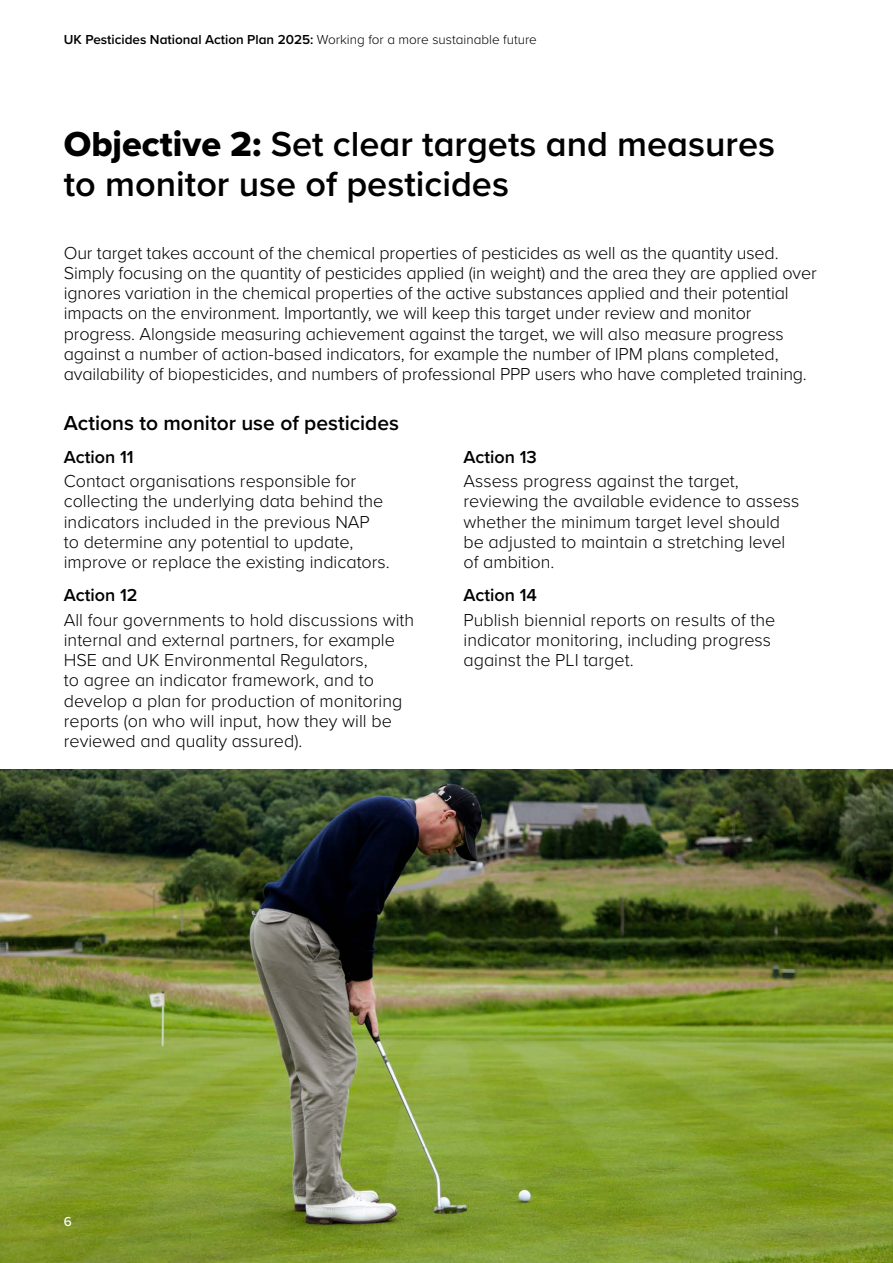
<style>
.page{position:relative;width:893px;height:1263px;background:#fff}
.page>*{position:absolute;margin:0;border:0;box-sizing:border-box;transform-origin:0 0}
.H1_Heading{font:600 36px/39.8px "Proxima Nova";color:#000}
.H2_Sub_Spanned{font:600 21px "Proxima Nova";color:#000}
.Body_text{font:300 18px/20.2px "Proxima Nova";color:#000}
.Body_Text_1mm{font:600 18px "Proxima Nova";color:#000}
.t1{font:600 13.5px "Proxima Nova";color:#000}
.t2{font:500 13.5px "Proxima Nova";color:#fff}
.s1{font-weight:300}
.s2{font-family:"Proxima Nova Extrabld";font-weight:400}
</style>
<div class="page">
<img style="left:0;top:770px;width:893px;height:493px">
<p class="t1" style="left:64px;top:30px;width:475px">UK Pesticides National Action Plan 2025: <span class="s1">Working for a more sustainable future</span></p>
<h1 class="H1_Heading" style="left:64px;top:123px;width:713px"><span class="s2">Objective 2:</span> Set clear targets and measures to monitor use of pesticides</h1>
<p class="Body_text" style="left:64px;top:241px;width:754px">Our target takes account of the chemical properties of pesticides as well as the quantity used.<br>Simply focusing on the quantity of pesticides applied (in weight) and the area they are applied over ignores variation in the chemical properties of the active substances applied and their potential impacts on the environment. Importantly, we will keep this target under review and monitor progress. Alongside measuring achievement against the target, we will also measure progress against a number of action-based indicators, for example the number of IPM plans completed, availability of biopesticides, and numbers of professional PPP users who have completed training.</p>
<h2 class="H2_Sub_Spanned" style="left:64px;top:407px;width:337px">Actions to monitor use of pesticides</h2>
<p class="Body_Text_1mm" style="left:64px;top:443px;width:71px">Action 11</p>
<p class="Body_text" style="left:64px;top:470px;width:327px">Contact organisations responsible for collecting the underlying data behind the indicators included in the previous NAP<br>to determine any potential to update, improve or replace the existing indicators.</p>
<p class="Body_Text_1mm" style="left:64px;top:582px;width:75px">Action 12</p>
<p class="Body_text" style="left:64px;top:608px;width:352px">All four governments to hold discussions with internal and external partners, for example HSE and UK Environmental Regulators,<br>to agree an indicator framework, and to develop a plan for production of monitoring reports (on who will input, how they will be reviewed and quality assured).</p>
<p class="Body_Text_1mm" style="left:463px;top:443px;width:75px">Action 13</p>
<p class="Body_text" style="left:463px;top:470px;width:337px">Assess progress against the target, reviewing the available evidence to assess whether the minimum target level should be adjusted to maintain a stretching level of ambition.</p>
<p class="Body_Text_1mm" style="left:463px;top:582px;width:75px">Action 14</p>
<p class="Body_text" style="left:463px;top:608px;width:313px">Publish biennial reports on results of the indicator monitoring, including progress against the PLI target.</p>
<p class="t2" style="left:64px;top:1211px;width:10px">6</p>
</div>
